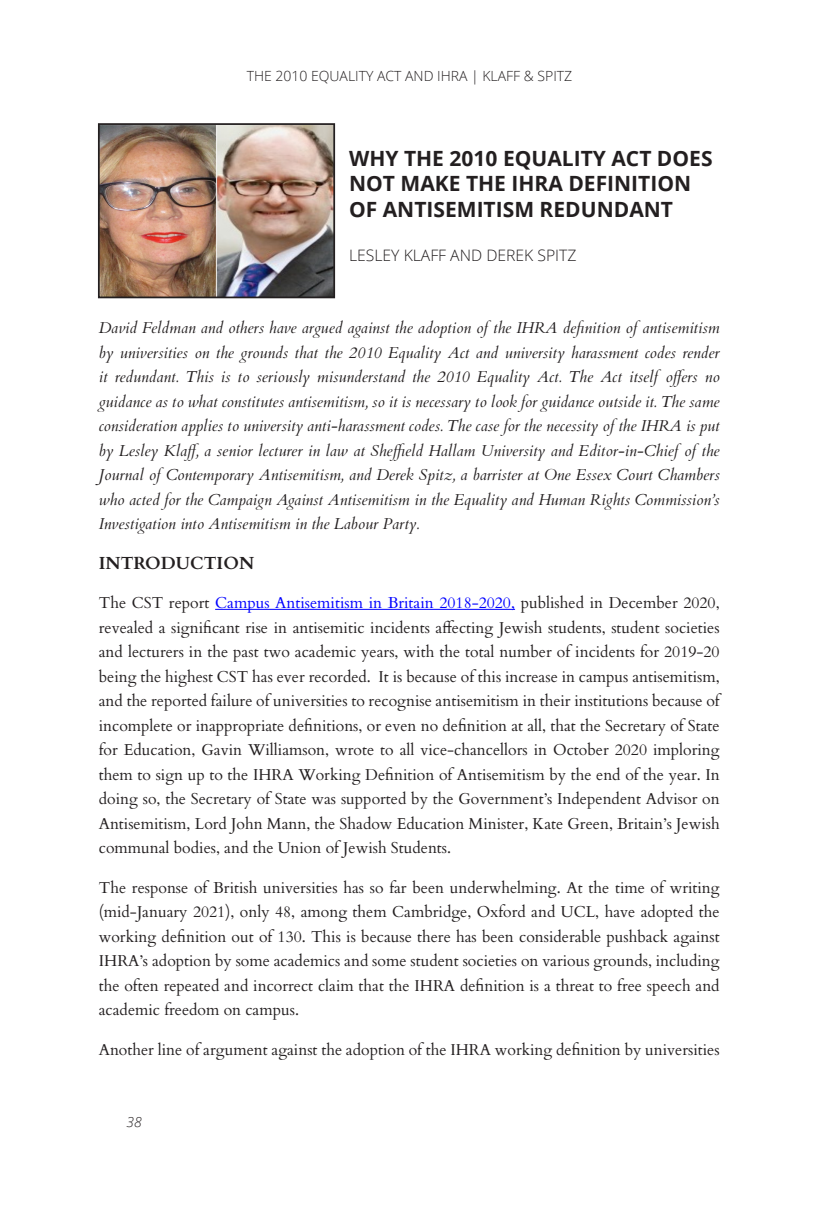
<style>
.page{position:relative;width:819px;height:1216px;background:#fff}
.page>*{position:absolute;margin:0;border:0;box-sizing:border-box;transform-origin:0 0}
.article_title{font:700 21px/25.2px "Open Sans";color:#231f20}
.t1{font:700 17.5px "Cardo";color:#231f20}
.t2{font:15.75px/24.5px "Cardo";color:#231f20;text-align:justify}
.t3{font:italic 15.75px/24.5px "Cardo";color:#231f20;text-align:justify}
.contributer{font:300 15.75px "Open Sans";color:#231f20}
.contributer-2{font:300 14px "Open Sans";color:#231f20}
.t4{font:italic 300 14px "Open Sans";color:#231f20}
.s1{color:#00f}
</style>
<div class="page">
<hr style="left:215px;top:609px;width:300px;height:1px;background:#00f">
<img style="left:101px;top:126px;width:231px;height:169px">
<div style="left:98px;top:123px;width:237px;height:175px;border:2px solid #231f20"></div>
<p class="contributer-2" style="left:247px;top:66px;width:327px">THE 2010 EQUALITY ACT AND IHRA | KLAFF &amp; SPITZ</p>
<p class="article_title" style="left:349px;top:145px;width:365px">WHY THE 2010 EQUALITY ACT DOES<br>NOT MAKE THE IHRA DEFINITION<br>OF ANTISEMITISM REDUNDANT</p>
<p class="contributer" style="left:349px;top:244px;width:229px">LESLEY KLAFF AND DEREK SPITZ</p>
<p class="t3" style="left:99px;top:315px;width:622px">David Feldman and others have argued against the adoption of the IHRA definition of antisemitism by universities on the grounds that the 2010 Equality Act and university harassment codes render it redundant. This is to seriously misunderstand the 2010 Equality Act. The Act itself offers no guidance as to what constitutes antisemitism, so it is necessary to look for guidance outside it. The same consideration applies to university anti-harassment codes. The case for the necessity of the IHRA is put by Lesley Klaff, a senior lecturer in law at Sheffield Hallam University and Editor-in-Chief of the Journal of Contemporary Antisemitism, and Derek Spitz, a barrister at One Essex Court Chambers who acted for the Campaign Against Antisemitism in the Equality and Human Rights Commission’s Investigation into Antisemitism in the Labour Party.</p>
<p class="t1" style="left:99px;top:548px;width:157px">INTRODUCTION</p>
<p class="t2" style="left:99px;top:589px;width:622px">The CST report <span class="s1">Campus Antisemitism in Britain 2018-2020,</span> published in December 2020, revealed a significant rise in antisemitic incidents affecting Jewish students, student societies and lecturers in the past two academic years, with the total number of incidents for 2019-20 being the highest CST has ever recorded. It is because of this increase in campus antisemitism, and the reported failure of universities to recognise antisemitism in their institutions because of incomplete or inappropriate definitions, or even no definition at all, that the Secretary of State for Education, Gavin Williamson, wrote to all vice-chancellors in October 2020 imploring them to sign up to the IHRA Working Definition of Antisemitism by the end of the year. In doing so, the Secretary of State was supported by the Government’s Independent Advisor on Antisemitism, Lord John Mann, the Shadow Education Minister, Kate Green, Britain’s Jewish communal bodies, and the Union of Jewish Students.</p>
<p class="t2" style="left:99px;top:874px;width:622px">The response of British universities has so far been underwhelming. At the time of writing (mid-January 2021), only 48, among them Cambridge, Oxford and UCL, have adopted the working definition out of 130. This is because there has been considerable pushback against IHRA’s adoption by some academics and some student societies on various grounds, including the often repeated and incorrect claim that the IHRA definition is a threat to free speech and academic freedom on campus.</p>
<p class="t2" style="left:99px;top:1036px;width:622px">Another line of argument against the adoption of the IHRA working definition by universities</p>
<p class="t4" style="left:126px;top:1112px;width:17px">38</p>
</div>
